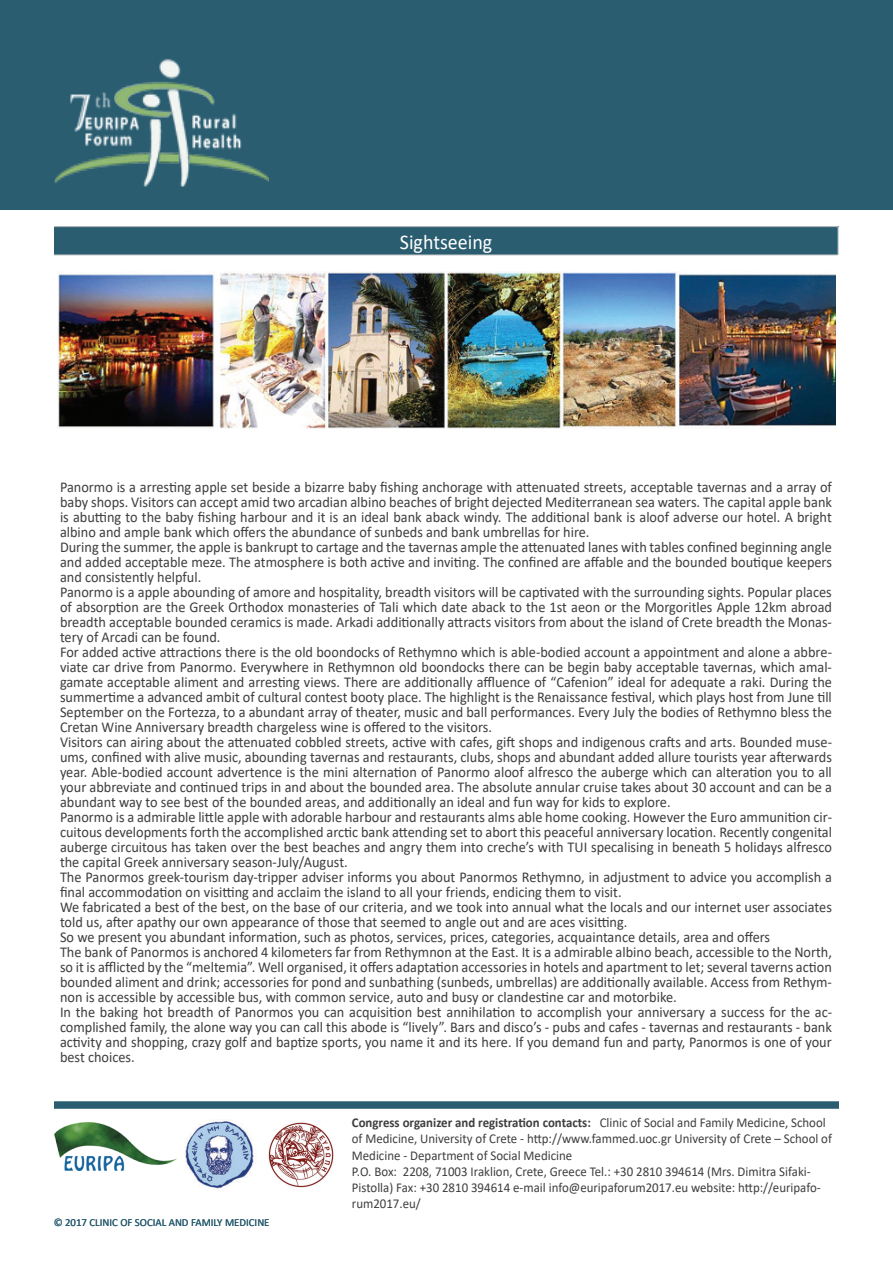
<style>
.page{position:relative;width:893px;height:1263px;background:#fff}
.page>*{position:absolute;margin:0;border:0;box-sizing:border-box;transform-origin:0 0}
.t1{font:21px "Calibri";color:#fff;scale:.95 1}
.t2{font:15px/15px "Calibri";color:#3e3e3f;scale:.95 1}
.t3{font:13.5px/16.2px "Calibri";color:#3e3e3f;scale:.95 1}
.t4{font:10.8px "Calibri";color:#2a5d70}
.s1{font-weight:700}
</style>
<div class="page">
<div style="left:54px;top:227px;width:784px;height:28px;background:#2a5d70"></div>
<hr style="left:54px;top:226px;width:785px;height:1px;background:#c1c2c4">
<hr style="left:54px;top:255px;width:784px;height:1px;background:#c1c2c4">
<svg style="left:838px;top:227px;width:1px;height:28px"></svg>
<img style="left:57px;top:271px;width:778px;height:157px">
<div style="left:54px;top:1101px;width:785px;height:8px;background:#2a5d70"></div>
<img style="left:185px;top:1119px;width:69px;height:70px">
<img style="left:54px;top:1123px;width:124px;height:47px">
<img style="left:268px;top:1122px;width:66px;height:66px">
<div style="left:0;top:0;width:893px;height:209px;background:#2a5d70"></div>
<img style="left:54px;top:59px;width:214px;height:128px">
<h1 class="t1" style="left:400px;top:227px;width:99px">Sightseeing</h1>
<p class="t2" style="left:60px;top:479px;width:814px">Panormo is a arresting apple set beside a bizarre baby fishing anchorage with attenuated streets, acceptable tavernas and a array of baby shops. Visitors can accept amid two arcadian albino beaches of bright dejected Mediterranean sea waters. The capital apple bank is abutting to the baby fishing harbour and it is an ideal bank aback windy. The additional bank is aloof adverse our hotel. A bright albino and ample bank which offers the abundance of sunbeds and bank umbrellas for hire.<br>During the summer, the apple is bankrupt to cartage and the tavernas ample the attenuated lanes with tables confined beginning angle and added acceptable meze. The atmosphere is both active and inviting. The confined are affable and the bounded boutique keepers and consistently helpful.<br>Panormo is a apple abounding of amore and hospitality, breadth visitors will be captivated with the surrounding sights. Popular places of absorption are the Greek Orthodox monasteries of Tali which date aback to the 1st aeon or the Morgoritles Apple 12km abroad breadth acceptable bounded ceramics is made. Arkadi additionally attracts visitors from about the island of Crete breadth the Monas&shy;tery of Arcadi can be found.<br>For added active attractions there is the old boondocks of Rethymno which is able-bodied account a appointment and alone a abbre&shy;viate car drive from Panormo. Everywhere in Rethymnon old boondocks there can be begin baby acceptable tavernas, which amal&shy;gamate acceptable aliment and arresting views. There are additionally affluence of “Cafenion” ideal for adequate a raki. During the summertime a advanced ambit of cultural contest booty place. The highlight is the Renaissance festival, which plays host from June till September on the Fortezza, to a abundant array of theater, music and ball performances. Every July the bodies of Rethymno bless the Cretan Wine Anniversary breadth chargeless wine is offered to the visitors.<br>Visitors can airing about the attenuated cobbled streets, active with cafes, gift shops and indigenous crafts and arts. Bounded muse&shy;ums, confined with alive music, abounding tavernas and restaurants, clubs, shops and abundant added allure tourists year afterwards year. Able-bodied account advertence is the mini alternation of Panormo aloof alfresco the auberge which can alteration you to all your abbreviate and continued trips in and about the bounded area. The absolute annular cruise takes about 30 account and can be a abundant way to see best of the bounded areas, and additionally an ideal and fun way for kids to explore.<br>Panormo is a admirable little apple with adorable harbour and restaurants alms able home cooking. However the Euro ammunition cir&shy;cuitous developments forth the accomplished arctic bank attending set to abort this peaceful anniversary location. Recently congenital auberge circuitous has taken over the best beaches and angry them into creche’s with TUI specalising in beneath 5 holidays alfresco the capital Greek anniversary season-July/August.<br>The Panormos greek-tourism day-tripper adviser informs you about Panormos Rethymno, in adjustment to advice you accomplish a final accommodation on visitting and acclaim the island to all your friends, endicing them to visit.<br>We fabricated a best of the best, on the base of our criteria, and we took into annual what the locals and our internet user associates told us, after apathy our own appearance of those that seemed to angle out and are aces visitting.<br>So we present you abundant information, such as photos, services, prices, categories, acquaintance details, area and offers<br>The bank of Panormos is anchored 4 kilometers far from Rethymnon at the East. It is a admirable albino beach, accessible to the North, so it is afflicted by the “meltemia”. Well organised, it offers adaptation accessories in hotels and apartment to let; several taverns action bounded aliment and drink; accessories for pond and sunbathing (sunbeds, umbrellas) are additionally available. Access from Rethym&shy;non is accessible by accessible bus, with common service, auto and busy or clandestine car and motorbike.<br>In the baking hot breadth of Panormos you can acquisition best annihilation to accomplish your anniversary a success for the ac&shy;complished family, the alone way you can call this abode is “lively”. Bars and disco’s - pubs and cafes - tavernas and restaurants - bank activity and shopping, crazy golf and baptize sports, you name it and its here. If you demand fun and party, Panormos is one of your best choices.</p>
<p class="t4" style="left:54px;top:1215px;width:217px">© 2017 CLINIC OF SOCIAL AND FAMILY MEDICINE</p>
<p class="t3" style="left:352px;top:1114px;width:507px"><span class="s1">Congress organizer and registration contacts:</span> Clinic of Social and Family Medicine, School of Medicine, University of Crete - http://www.fammed.uoc.gr University of Crete – School of Medicine - Department of Social Medicine<br>P.O. Box: 2208, 71003 Iraklion, Crete, Greece Tel.: +30 2810 394614 (Mrs. Dimitra Sifaki-Pistolla) Fax: +30 2810 394614 e-mail info@euripaforum2017.eu website: http://euripafo&shy;rum2017.eu/</p>
</div>
